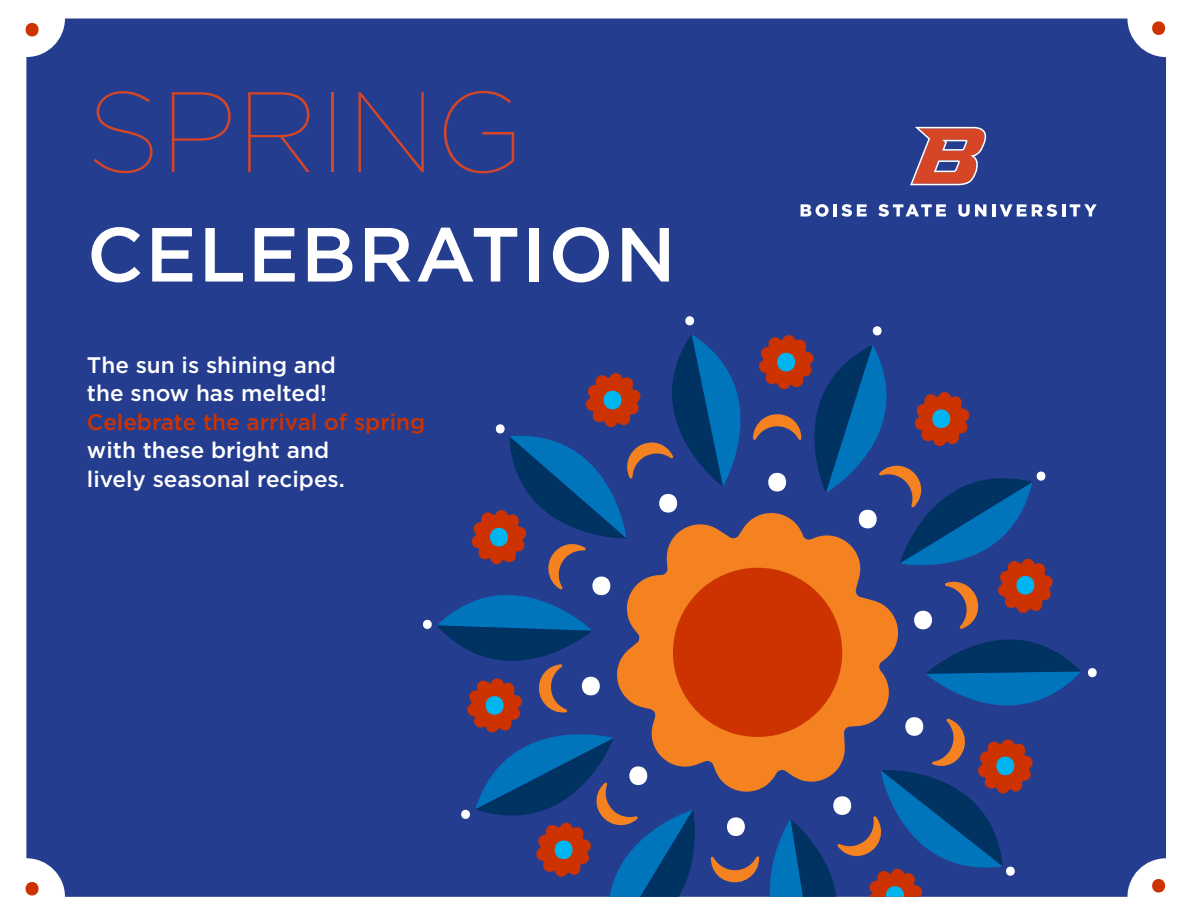
<style>
.page{position:relative;width:1188px;height:918px;background:#fff}
.page>*{position:absolute;margin:0;border:0;box-sizing:border-box;transform-origin:0 0}
.t1{font:100 114px "Gotham";color:#d64626}
.t2{font:500 76.5px "Gotham";letter-spacing:.025em;color:#fff}
.t3{font:500 22.5px/28.5px "Gotham";color:#fff}
.t4{font:500 22.5px "Gotham";color:#c30}
</style>
<div class="page">
<div style="left:26px;top:19px;width:1140px;height:878px;background:#253d8f;border-radius:39px"></div>
<svg style="left:421px;top:316px;width:659px;height:581px"></svg>
<svg style="left:1088px;top:668px;width:9px;height:9px"></svg>
<svg style="left:910px;top:127px;width:77px;height:58px"></svg>
<svg style="left:801px;top:204px;width:66px;height:13px"></svg>
<svg style="left:878px;top:204px;width:68px;height:13px"></svg>
<svg style="left:958px;top:204px;width:28px;height:13px"></svg>
<svg style="left:992px;top:204px;width:105px;height:13px"></svg>
<svg style="left:25px;top:23px;width:16px;height:13px"></svg>
<svg style="left:1150px;top:21px;width:16px;height:14px"></svg>
<svg style="left:1150px;top:879px;width:16px;height:14px"></svg>
<svg style="left:25px;top:882px;width:16px;height:13px"></svg>
<h1 class="t1" style="left:87px;top:71px;width:439px">SPRING</h1>
<h2 class="t2" style="left:87px;top:211px;width:590px">CELEBRATION</h2>
<p class="t3" style="left:87px;top:350px;width:251px">The sun is shining and the snow has melted!</p>
<p class="t4" style="left:87px;top:409px;width:340px">Celebrate the arrival of spring</p>
<p class="t3" style="left:87px;top:435px;width:259px">with these bright and lively seasonal recipes.</p>
</div>
